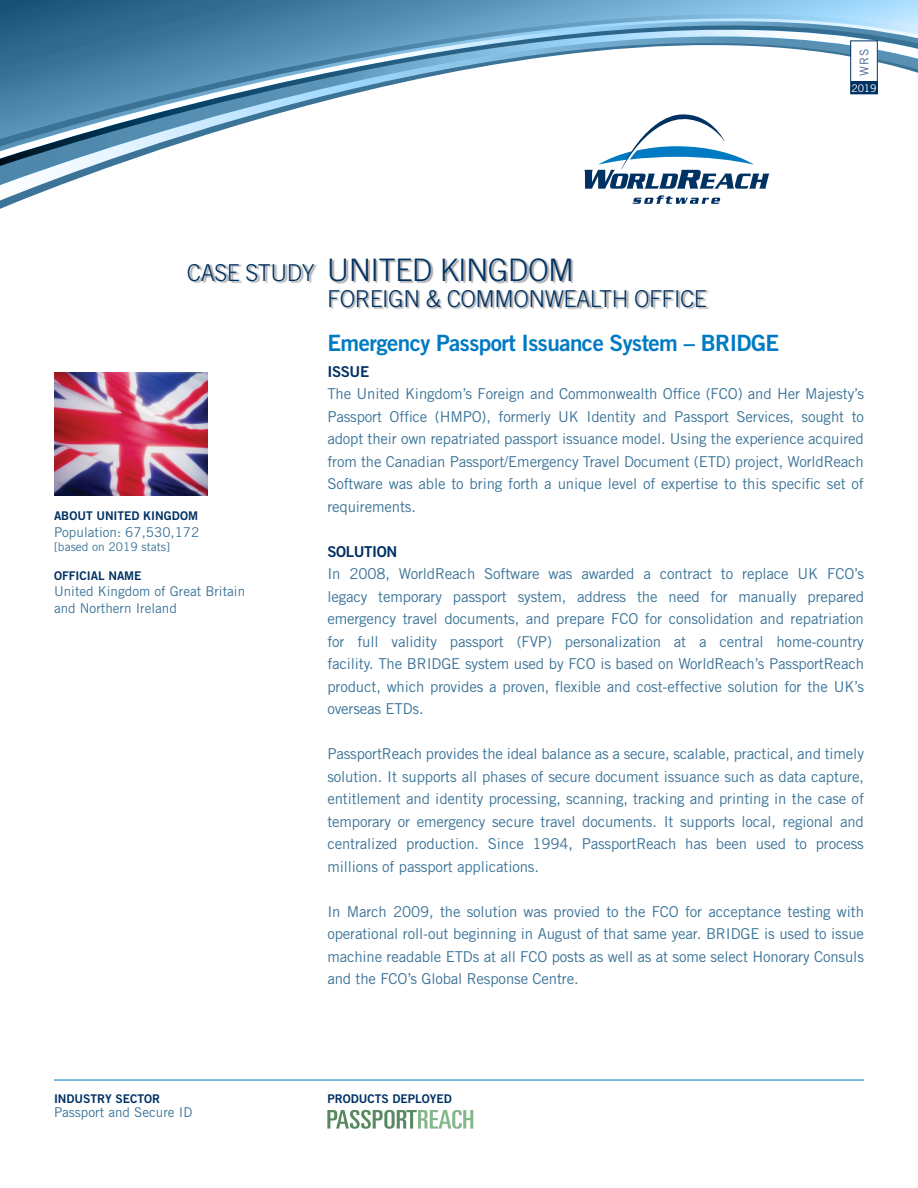
<style>
.page{position:relative;width:918px;height:1188px;background:#fff}
.page>*{position:absolute;margin:0;border:0;box-sizing:border-box;transform-origin:0 0}
.CONTENT_JL_TITLES{font:300 31.05px "Trade Gothic";letter-spacing:-.02em;color:#003163}
.CONTENT_JL_TITLES-2{font:300 23.25px "Trade Gothic";letter-spacing:-.02em;color:#003163}
.CONTENT_JL_TITLES-3{font:22.5px "Trade Gothic Bold Two";letter-spacing:-.025em;color:#007ac2}
.CONTENT_JL{font:15px/22.5px "Trade Gothic";letter-spacing:-.01em;color:#3c7498;text-align:justify}
.CONTENT_JL_TITLES_SM{font:15px "Trade Gothic Bold Two";letter-spacing:-.025em;color:#003163}
.CONTENT_JL_SIDEBAR_B{font:13.5px/16.5px "Trade Gothic";color:#3c7498}
.CONTENT_JL_SIDEBAR{font:13.5px "Trade Gothic";color:#3c7498}
.CONTENT_JL_SIDEBAR_B-2{font:12px "Trade Gothic Bold Two";color:#003163}
.CONTENT_JL_SIDEBAR-2{font:12px "Trade Gothic";color:#3c7498}
.CONTENT_JL_SIDEBAR-3{font:12px "Trade Gothic";color:#4b6a95}
.CONTENT_JL_SIDEBAR-4{font:10.5px "Trade Gothic";color:#fff}
</style>
<div class="page">
<svg style="left:0;top:0;width:918px;height:209px"></svg>
<hr style="left:54px;top:1080px;width:810px;height:1px;background:#007ac2">
<div style="left:189px;top:264px;width:128px;height:20px;background:#231f20;opacity:.45"></div>
<div style="left:330px;top:290px;width:379px;height:20px;background:#231f20;opacity:.45"></div>
<div style="left:331px;top:259px;width:242px;height:25px;background:#231f20;opacity:.45"></div>
<svg style="left:633px;top:195px;width:87px;height:9px"></svg>
<svg style="left:584px;top:114px;width:186px;height:75px"></svg>
<img style="left:54px;top:373px;width:154px;height:123px">
<div style="left:851px;top:41px;width:26px;height:53px;background:#fff"></div>
<div style="left:850px;top:40px;width:28px;height:54px;border:1px solid #003163"></div>
<div style="left:851px;top:81px;width:26px;height:13px;background:#003163"></div>
<svg style="left:327px;top:1110px;width:146px;height:19px"></svg>
<p class="CONTENT_JL_SIDEBAR-3" style="left:857px;top:76px;width:29px;rotate:-90deg">WRS</p>
<p class="CONTENT_JL_SIDEBAR-4" style="left:852px;top:81px;width:26px">2019</p>
<p class="CONTENT_JL_TITLES-2" style="left:187px;top:259px;width:129px">CASE STUDY</p>
<p class="CONTENT_JL_SIDEBAR_B-2" style="left:54px;top:509px;width:145px">ABOUT UNITED KINGDOM</p>
<p class="CONTENT_JL_SIDEBAR_B" style="left:54px;top:524px;width:147px">Population: 67,530,172</p>
<p class="CONTENT_JL_SIDEBAR-2" style="left:54px;top:539px;width:118px">[based on 2019 stats]</p>
<p class="CONTENT_JL_SIDEBAR_B-2" style="left:54px;top:568px;width:89px">OFFICIAL NAME</p>
<p class="CONTENT_JL_SIDEBAR_B" style="left:54px;top:583px;width:193px">United Kingdom of Great Britain and Northern Ireland</p>
<p class="CONTENT_JL_TITLES" style="left:327px;top:252px;width:249px">UNITED KINGDOM</p>
<p class="CONTENT_JL_TITLES-2" style="left:327px;top:285px;width:381px">FOREIGN &amp; COMMONWEALTH OFFICE</p>
<p class="CONTENT_JL_TITLES-3" style="left:327px;top:329px;width:453px">Emergency Passport Issuance System – BRIDGE</p>
<p class="CONTENT_JL_TITLES_SM" style="left:327px;top:362px;width:43px">ISSUE</p>
<p class="CONTENT_JL" style="left:327px;top:383px;width:538px">The United Kingdom’s Foreign and Commonwealth Office (FCO) and Her Majesty’s Passport Office (HMPO), formerly UK Identity and Passport Services, sought to adopt their own repatriated passport issuance model. Using the experience acquired from the Canadian Passport/Emergency Travel Document (ETD) project, WorldReach Software was able to bring forth a unique level of expertise to this specific set of requirements.</p>
<p class="CONTENT_JL_TITLES_SM" style="left:327px;top:542px;width:71px">SOLUTION</p>
<p class="CONTENT_JL" style="left:327px;top:563px;width:538px">In 2008, WorldReach Software was awarded a contract to replace UK FCO’s legacy temporary passport system, address the need for manually prepared emergency travel documents, and prepare FCO for consolidation and repatriation for full validity passport (FVP) personalization at a central home-country facility. The BRIDGE system used by FCO is based on WorldReach’s PassportReach product, which provides a proven, flexible and cost-effective solution for the UK’s overseas ETDs.</p>
<p class="CONTENT_JL" style="left:327px;top:743px;width:538px">PassportReach provides the ideal balance as a secure, scalable, practical, and timely solution. It supports all phases of secure document issuance such as data capture, entitlement and identity processing, scanning, tracking and printing in the case of temporary or emergency secure travel documents. It supports local, regional and centralized production. Since 1994, PassportReach has been used to process millions of passport applications.</p>
<p class="CONTENT_JL" style="left:327px;top:900px;width:538px">In March 2009, the solution was provied to the FCO for acceptance testing with operational roll-out beginning in August of that same year. BRIDGE is used to issue machine readable ETDs at all FCO posts as well as at some select Honorary Consuls and the FCO’s Global Response Centre.</p>
<p class="CONTENT_JL_SIDEBAR_B-2" style="left:54px;top:1091px;width:108px">INDUSTRY SECTOR</p>
<p class="CONTENT_JL_SIDEBAR" style="left:54px;top:1104px;width:140px">Passport and Secure ID</p>
<p class="CONTENT_JL_SIDEBAR_B-2" style="left:327px;top:1092px;width:126px">PRODUCTS DEPLOYED</p>
</div>
